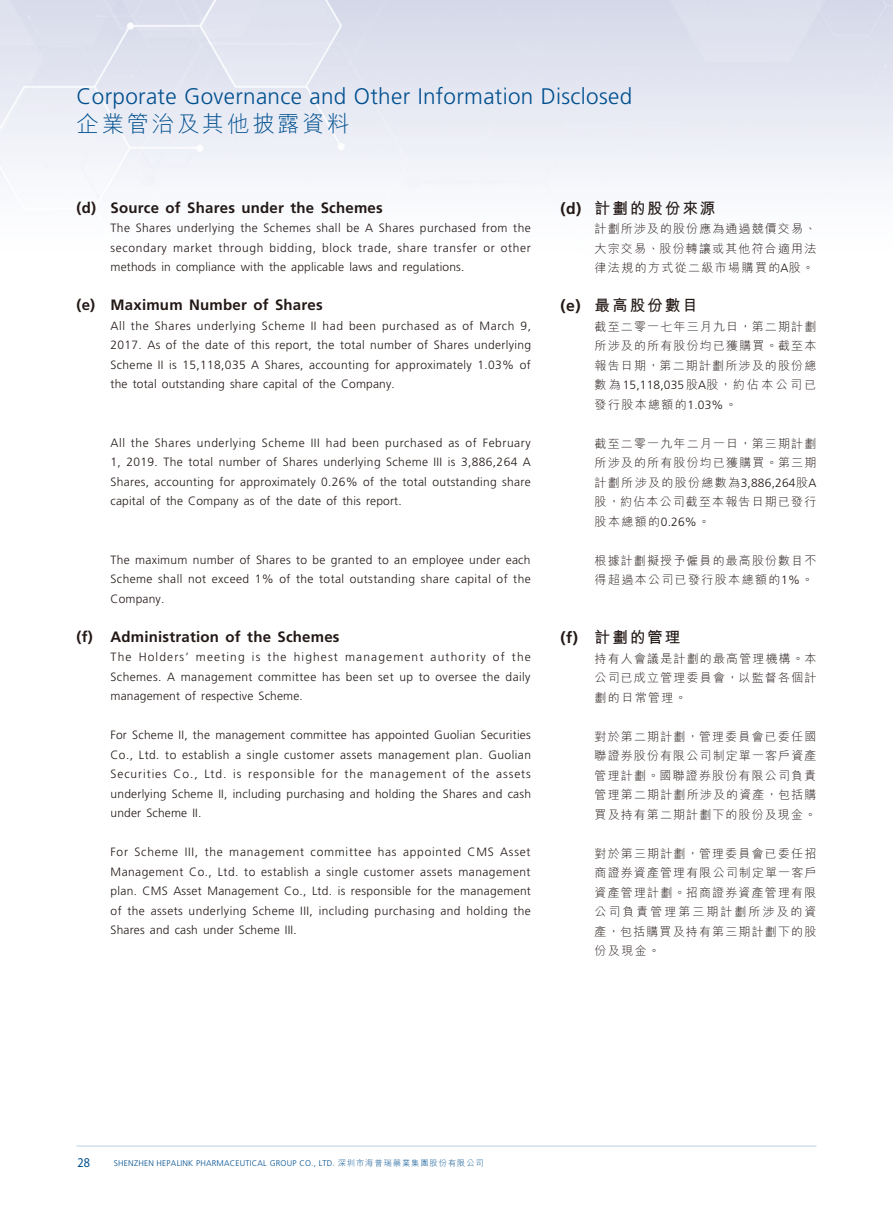
<style>
.page{position:relative;width:893px;height:1212px;background:#fff}
.page>*{position:absolute;margin:0;border:0;box-sizing:border-box;transform-origin:0 0}
.t1{font:300 22.5px "Frutiger";letter-spacing:.015em;color:#00508f}
.t2{font:300 22.5px "M Hei HK";letter-spacing:.115em;color:#00508f}
.t3{font:700 15.75px "M Hei HK";letter-spacing:.115em;color:#231916}
.t4{font:700 15px "Frutiger";letter-spacing:.015em;color:#231916}
.t5{font:13.5px "Myriad Pro";color:#00508f;scale:.9 1}
.t6{font:300 12px/19.5px "Frutiger";letter-spacing:.015em;color:#231916;text-align:justify}
.t7{font:300 12px/19.5px "M Hei HK";letter-spacing:.095em;color:#231916;text-align:justify}
.t8{font:300 8.25px "Frutiger";letter-spacing:.025em;color:#00508f}
.s1{font-family:"Frutiger"}
.s2{font-family:"M Hei HK"}
</style>
<div class="page">
<hr style="left:77px;top:1145px;width:739px;height:1px;background:#00508f">
<h1 class="t1" style="left:77px;top:84px;width:557px">Corporate Governance and Other Information Disclosed</h1>
<h1 class="t2" style="left:77px;top:108px;width:275px">企業管治及其他披露資料</h1>
<p class="t4" style="left:77px;top:199px;width:308px">(d) Source of Shares under the Schemes</p>
<p class="t6" style="left:111px;top:218px;width:422px">The Shares underlying the Schemes shall be A Shares purchased from the secondary market through bidding, block trade, share transfer or other methods in compliance with the applicable laws and regulations.</p>
<p class="t4" style="left:77px;top:296px;width:248px">(e) Maximum Number of Shares</p>
<p class="t6" style="left:111px;top:316px;width:422px">All the Shares underlying Scheme II had been purchased as of March 9, 2017. As of the date of this report, the total number of Shares underlying Scheme II is 15,118,035 A Shares, accounting for approximately 1.03% of the total outstanding share capital of the Company.</p>
<p class="t6" style="left:111px;top:433px;width:422px">All the Shares underlying Scheme III had been purchased as of February 1, 2019. The total number of Shares underlying Scheme III is 3,886,264 A Shares, accounting for approximately 0.26% of the total outstanding share capital of the Company as of the date of this report.</p>
<p class="t6" style="left:111px;top:550px;width:422px">The maximum number of Shares to be granted to an employee under each Scheme shall not exceed 1% of the total outstanding share capital of the Company.</p>
<p class="t4" style="left:77px;top:628px;width:265px">(f) Administration of the Schemes</p>
<p class="t6" style="left:111px;top:647px;width:422px">The Holders’ meeting is the highest management authority of the Schemes. A management committee has been set up to oversee the daily management of respective Scheme.</p>
<p class="t6" style="left:111px;top:725px;width:422px">For Scheme II, the management committee has appointed Guolian Securities Co., Ltd. to establish a single customer assets management plan. Guolian Securities Co., Ltd. is responsible for the management of the assets underlying Scheme II, including purchasing and holding the Shares and cash under Scheme II.</p>
<p class="t6" style="left:111px;top:842px;width:422px">For Scheme III, the management committee has appointed CMS Asset Management Co., Ltd. to establish a single customer assets management plan. CMS Asset Management Co., Ltd. is responsible for the management of the assets underlying Scheme III, including purchasing and holding the Shares and cash under Scheme III.</p>
<h2 class="t3" style="left:561px;top:197px;width:157px"><span class="s1">(d)</span> 計劃的股份來源</h2>
<p class="t7" style="left:595px;top:219px;width:223px">計劃所涉及的股份應為通過競價交易、大宗交易、股份轉讓或其他符合適用法律法規的方式從二級市場購買的<span class="s1">A</span>股。</p>
<h2 class="t3" style="left:561px;top:294px;width:139px"><span class="s1">(e)</span> 最高股份數目</h2>
<p class="t7" style="left:595px;top:316px;width:223px">截至二零一七年三月九日，第二期計劃所涉及的所有股份均已獲購買。截至本報告日期，第二期計劃所涉及的股份總數為<span class="s1">15,118,035</span>股<span class="s1">A</span>股，約佔本公司已發行股本總額的<span class="s1">1.03%</span>。</p>
<p class="t7" style="left:595px;top:433px;width:223px">截至二零一九年二月一日，第三期計劃所涉及的所有股份均已獲購買。第三期計劃所涉及的股份總數為<span class="s1">3,886,264</span>股<span class="s1">A</span>股，約佔本公司截至本報告日期已發行股本總額的<span class="s1">0.26%</span>。</p>
<p class="t7" style="left:595px;top:550px;width:223px">根據計劃擬授予僱員的最高股份數目不得超過本公司已發行股本總額的<span class="s1">1%</span>。</p>
<h2 class="t3" style="left:561px;top:626px;width:121px"><span class="s1">(f)</span> 計劃的管理</h2>
<p class="t7" style="left:595px;top:648px;width:223px">持有人會議是計劃的最高管理機構。本公司已成立管理委員會，以監督各個計劃的日常管理。</p>
<p class="t7" style="left:595px;top:726px;width:223px">對於第二期計劃，管理委員會已委任國聯證券股份有限公司制定單一客戶資產管理計劃。國聯證券股份有限公司負責管理第二期計劃所涉及的資產，包括購買及持有第二期計劃下的股份及現金。</p>
<p class="t7" style="left:595px;top:843px;width:223px">對於第三期計劃，管理委員會已委任招商證券資產管理有限公司制定單一客戶資產管理計劃。招商證券資產管理有限公司負責管理第三期計劃所涉及的資產，包括購買及持有第三期計劃下的股份及現金。</p>
<p class="t5" style="left:78px;top:1154px;width:15px">28</p>
<p class="t8" style="left:114px;top:1159px;width:371px">SHENZHEN HEPALINK PHARMACEUTICAL GROUP CO., LTD. <span class="s2">深圳市海普瑞藥業集團股份有限公司</span></p>
</div>
